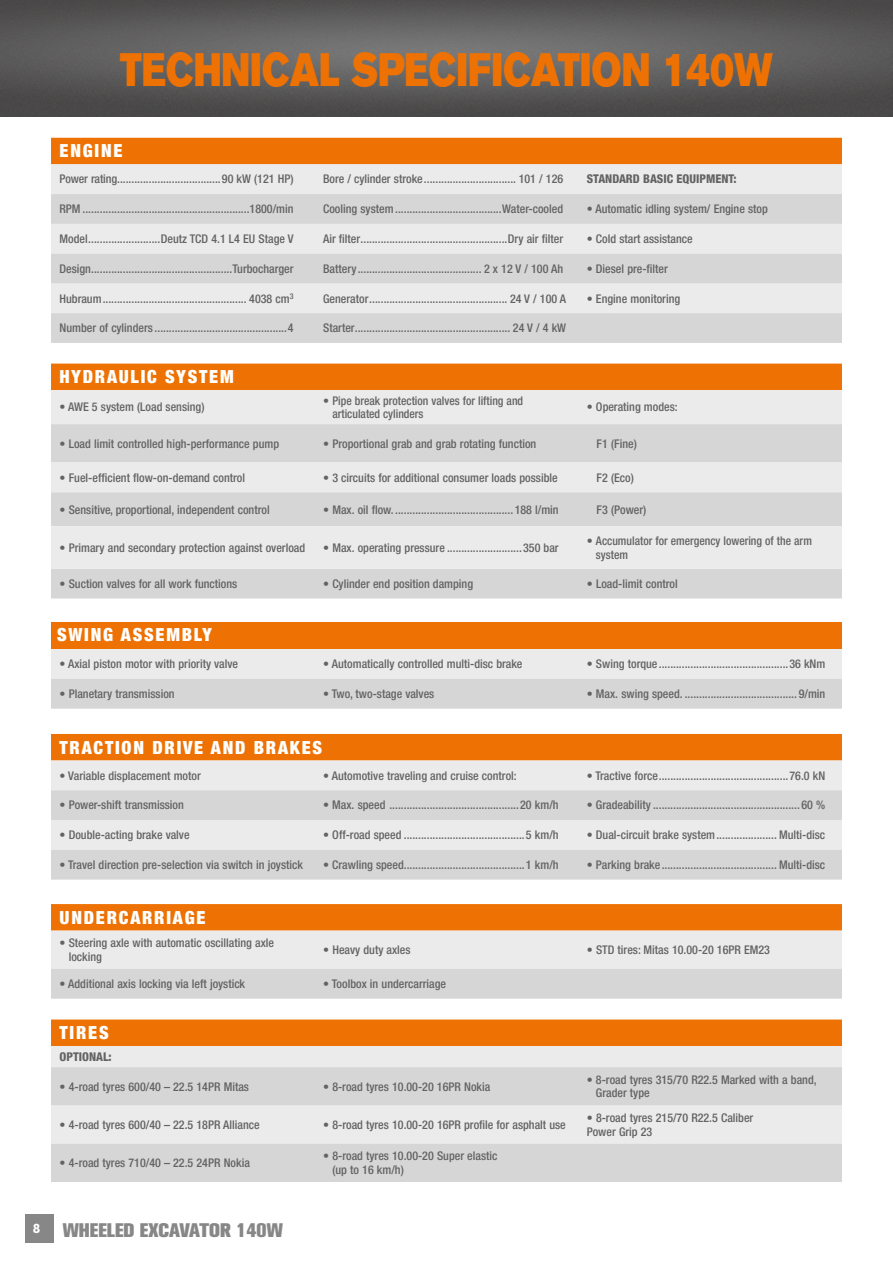
<style>
.page{position:relative;width:893px;height:1263px;background:#fff}
.page>*{position:absolute;margin:0;border:0;box-sizing:border-box;transform-origin:0 0}
.t1{font:46.5px "Akzidenz Grotesk BQ Super";color:#ee7203;scale:.8 1}
.t2{font:800 19.5px "Akzidenz Grotesk BQ";color:#878787}
.t3{font:900 condensed 18px "Helvetica Neue LT Com";letter-spacing:.1em;color:#fff}
.t4{font:500 condensed 12px/13.5px "Helvetica Neue LT Com";color:#646363}
.t5{font:800 condensed 12px "Helvetica Neue LT Com";color:#646363}
</style>
<div class="page">
<img style="left:0;top:0;width:893px;height:116px">
<div style="left:51px;top:138px;width:791px;height:26px;background:#ee7203"></div>
<div style="left:51px;top:164px;width:791px;height:30px;background:#ebebeb"></div>
<svg style="left:51px;top:194px;width:791px;height:149px;background:#dedede"></svg>
<svg style="left:51px;top:364px;width:791px;height:60px;background:#ecb686"></svg>
<div style="left:51px;top:424px;width:791px;height:174px;background:#d6d6d6"></div>
<svg style="left:51px;top:462px;width:791px;height:107px;background:#e4e4e4"></svg>
<div style="left:51px;top:622px;width:791px;height:27px;background:#ee7203"></div>
<svg style="left:51px;top:649px;width:791px;height:60px;background:#e0e0e0"></svg>
<div style="left:51px;top:734px;width:791px;height:26px;background:#ee7203"></div>
<div style="left:51px;top:760px;width:791px;height:30px;background:#ebebeb"></div>
<svg style="left:51px;top:790px;width:791px;height:90px;background:#ddd"></svg>
<svg style="left:51px;top:904px;width:791px;height:95px;background:#e5c2a4"></svg>
<div style="left:51px;top:1019px;width:791px;height:27px;background:#ee7203"></div>
<div style="left:51px;top:1046px;width:791px;height:21px;background:#ebebeb"></div>
<svg style="left:51px;top:1067px;width:791px;height:115px;background:#ddd"></svg>
<div style="left:26px;top:1215px;width:28px;height:28px;background:#878787"></div>
<h1 class="t1" style="left:120px;top:43px;width:817px">TECHNICAL SPECIFICATION 140W</h1>
<h3 class="t3" style="left:60px;top:140px;width:64px">ENGINE</h3>
<p class="t4" style="left:60px;top:172px;width:235px">Power rating....................................90 kW (121 HP)</p>
<p class="t4" style="left:323px;top:172px;width:241px">Bore / cylinder stroke................................ 101 / 126</p>
<p class="t5" style="left:587px;top:172px;width:151px">STANDARD BASIC EQUIPMENT:</p>
<p class="t4" style="left:60px;top:202px;width:236px">RPM ..........................................................1800/min</p>
<p class="t4" style="left:323px;top:202px;width:241px">Cooling system.....................................Water-cooled</p>
<p class="t4" style="left:587px;top:202px;width:183px">• Automatic idling system/ Engine stop</p>
<p class="t4" style="left:60px;top:232px;width:236px">Model.........................Deutz TCD 4.1 L4 EU Stage V</p>
<p class="t4" style="left:323px;top:232px;width:241px">Air filter...................................................Dry air filter</p>
<p class="t4" style="left:587px;top:232px;width:107px">• Cold start assistance</p>
<p class="t4" style="left:59px;top:262px;width:235px">Design.................................................Turbocharger</p>
<p class="t4" style="left:323px;top:262px;width:241px">Battery........................................... 2 x 12 V / 100 Ah</p>
<p class="t4" style="left:587px;top:262px;width:83px">• Diesel pre-filter</p>
<p class="t4" style="left:59px;top:291px;width:236px">Hubraum.................................................. 4038 cm<sup>3</sup></p>
<p class="t4" style="left:323px;top:291px;width:244px">Generator................................................ 24 V / 100 A</p>
<p class="t4" style="left:587px;top:291px;width:95px">• Engine monitoring</p>
<p class="t4" style="left:60px;top:321px;width:235px">Number of cylinders ..............................................4</p>
<p class="t4" style="left:323px;top:321px;width:245px">Starter...................................................... 24 V / 4 kW</p>
<h3 class="t3" style="left:60px;top:366px;width:176px">HYDRAULIC SYSTEM</h3>
<p class="t4" style="left:60px;top:400px;width:146px">• AWE 5 system (Load sensing)</p>
<p class="t4" style="left:332px;top:394px;width:192px;text-indent:-9px">• Pipe break protection valves for lifting and articulated cylinders</p>
<p class="t4" style="left:587px;top:400px;width:92px">• Operating modes:</p>
<p class="t4" style="left:60px;top:436px;width:221px">• Load limit controlled high-performance pump</p>
<p class="t4" style="left:323px;top:436px;width:215px">• Proportional grab and grab rotating function</p>
<p class="t4" style="left:597px;top:436px;width:42px">F1 (Fine)</p>
<p class="t4" style="left:60px;top:470px;width:187px">• Fuel-efficient flow-on-demand control</p>
<p class="t4" style="left:323px;top:470px;width:236px">• 3 circuits for additional consumer loads possible</p>
<p class="t4" style="left:597px;top:470px;width:39px">F2 (Eco)</p>
<p class="t4" style="left:60px;top:502px;width:212px">• Sensitive, proportional, independent control</p>
<p class="t4" style="left:323px;top:502px;width:237px">• Max. oil flow. ......................................... 188 l/min</p>
<p class="t4" style="left:597px;top:502px;width:51px">F3 (Power)</p>
<p class="t4" style="left:60px;top:541px;width:247px">• Primary and secondary protection against overload</p>
<p class="t4" style="left:323px;top:541px;width:237px">• Max. operating pressure ..........................350 bar</p>
<p class="t4" style="left:596px;top:534px;width:218px;text-indent:-9px">• Accumulator for emergency lowering of the arm system</p>
<p class="t4" style="left:60px;top:577px;width:179px">• Suction valves for all work functions</p>
<p class="t4" style="left:323px;top:577px;width:151px">• Cylinder end position damping</p>
<p class="t4" style="left:587px;top:577px;width:92px">• Load-limit control</p>
<h3 class="t3" style="left:57px;top:624px;width:156px">SWING ASSEMBLY</h3>
<p class="t4" style="left:60px;top:657px;width:180px">• Axial piston motor with priority valve</p>
<p class="t4" style="left:323px;top:657px;width:201px">• Automatically controlled multi-disc brake</p>
<p class="t4" style="left:587px;top:657px;width:240px">• Swing torque.............................................36 kNm</p>
<p class="t4" style="left:60px;top:687px;width:117px">• Planetary transmission</p>
<p class="t4" style="left:323px;top:687px;width:113px">• Two, two-stage valves</p>
<p class="t4" style="left:587px;top:687px;width:240px">• Max. swing speed. ....................................... 9/min</p>
<h3 class="t3" style="left:60px;top:736px;width:264px">TRACTION DRIVE AND BRAKES</h3>
<p class="t4" style="left:60px;top:768px;width:143px">• Variable displacement motor</p>
<p class="t4" style="left:323px;top:768px;width:195px">• Automotive traveling and cruise control:</p>
<p class="t4" style="left:587px;top:768px;width:240px">• Tractive force.............................................76.0 kN</p>
<p class="t4" style="left:60px;top:798px;width:126px">• Power-shift transmission</p>
<p class="t4" style="left:323px;top:798px;width:237px">• Max. speed .............................................20 km/h</p>
<p class="t4" style="left:587px;top:798px;width:240px">• Gradeability ................................................... 60 %</p>
<p class="t4" style="left:60px;top:828px;width:132px">• Double-acting brake valve</p>
<p class="t4" style="left:323px;top:828px;width:237px">• Off-road speed ..........................................5 km/h</p>
<p class="t4" style="left:587px;top:828px;width:240px">• Dual-circuit brake system..................... Multi-disc</p>
<p class="t4" style="left:60px;top:858px;width:245px">• Travel direction pre-selection via switch in joystick</p>
<p class="t4" style="left:323px;top:858px;width:237px">• Crawling speed..........................................1 km/h</p>
<p class="t4" style="left:587px;top:858px;width:240px">• Parking brake........................................ Multi-disc</p>
<h3 class="t3" style="left:60px;top:907px;width:147px">UNDERCARRIAGE</h3>
<p class="t4" style="left:69px;top:936px;width:207px;text-indent:-9px">• Steering axle with automatic oscillating axle locking</p>
<p class="t4" style="left:323px;top:943px;width:89px">• Heavy duty axles</p>
<p class="t4" style="left:587px;top:943px;width:185px">• STD tires: Mitas 10.00-20 16PR EM23</p>
<p class="t4" style="left:60px;top:977px;width:187px">• Additional axis locking via left joystick</p>
<p class="t4" style="left:323px;top:977px;width:124px">• Toolbox in undercarriage</p>
<h3 class="t3" style="left:60px;top:1022px;width:51px">TIRES</h3>
<p class="t5" style="left:60px;top:1049px;width:54px">OPTIONAL:</p>
<p class="t4" style="left:60px;top:1079px;width:191px">• 4-road tyres 600/40 – 22.5 14PR Mitas</p>
<p class="t4" style="left:323px;top:1079px;width:169px">• 8-road tyres 10.00-20 16PR Nokia</p>
<p class="t4" style="left:596px;top:1073px;width:222px;text-indent:-9px">• 8-road tyres 315/70 R22.5 Marked with a band,<br>Grader type</p>
<p class="t4" style="left:60px;top:1118px;width:202px">• 4-road tyres 600/40 – 22.5 18PR Alliance</p>
<p class="t4" style="left:323px;top:1118px;width:244px">• 8-road tyres 10.00-20 16PR profile for asphalt use</p>
<p class="t4" style="left:587px;top:1111px;width:168px">• 8-road tyres 215/70 R22.5 Caliber<br>Power Grip 23</p>
<p class="t4" style="left:60px;top:1156px;width:192px">• 4-road tyres 710/40 – 22.5 24PR Nokia</p>
<p class="t4" style="left:332px;top:1149px;width:167px;text-indent:-9px">• 8-road tyres 10.00-20 Super elastic (up to 16 km/h)</p>
<h2 class="t2" style="left:33px;top:1219px;width:252px"><sup>8</sup> WHEELED EXCAVATOR 140W</h2>
</div>
